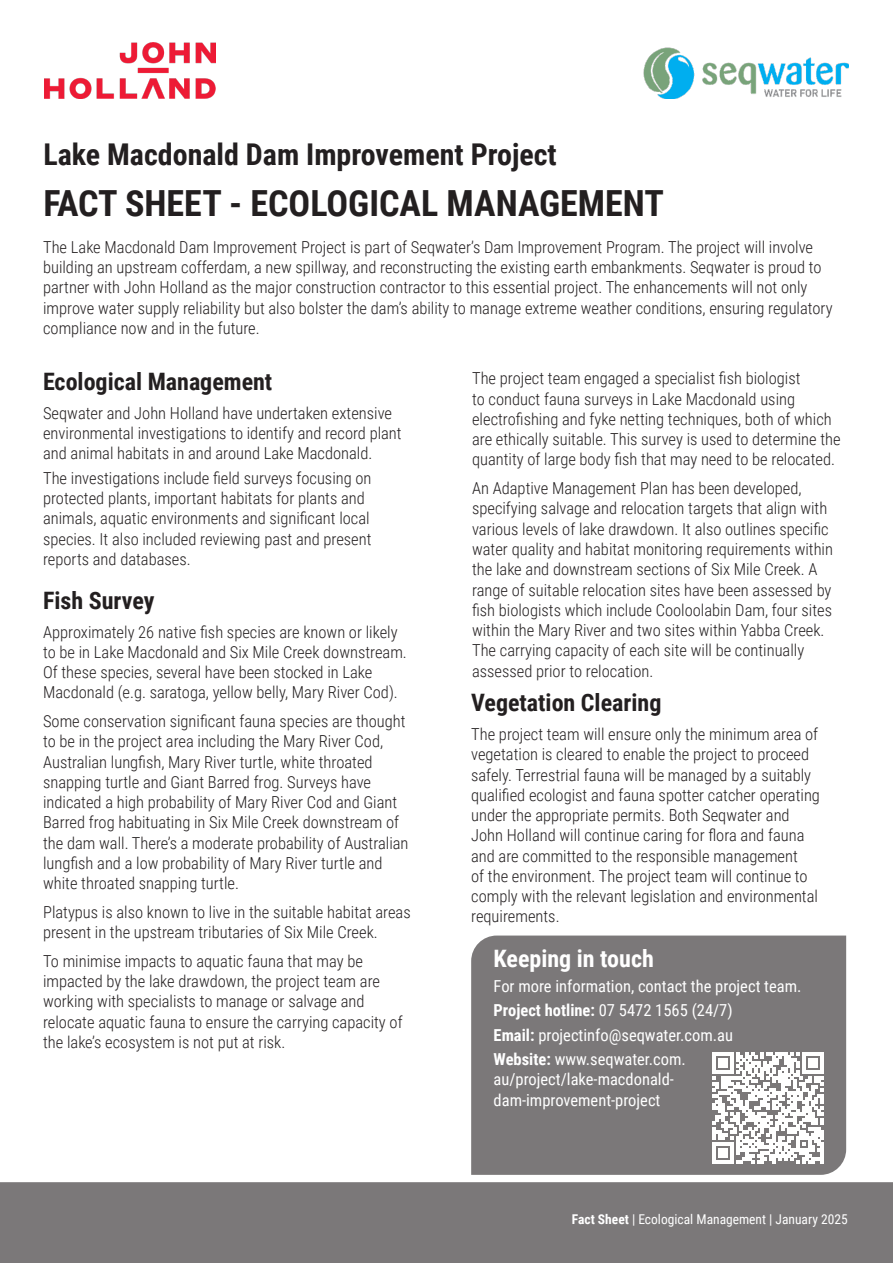
<style>
.page{position:relative;width:893px;height:1263px;background:#fff}
.page>*{position:absolute;margin:0;border:0;box-sizing:border-box;transform-origin:0 0}
.Body_bullets{font:700 36px "Roboto Condensed";color:#231f20}
.Body_bullets-2{font:700 30px "Roboto Condensed";color:#231f20}
.Body_bullets-3{font:700 24px "Roboto Condensed";color:#231f20}
.Body_bullets-4{font:700 24px "Roboto Condensed";color:#fff}
.Body_bullets-5{font:300 16.5px/20.2px "Roboto Condensed";color:#231f20}
.Body_bullets-6{font:16.5px/20.2px "Roboto Condensed";color:#fff}
.t1{font:13.5px "Roboto Condensed";color:#fff}
.s1{font-weight:700}
</style>
<div class="page">
<div style="left:0;top:1182px;width:893px;height:81px;background:#7b7879"></div>
<img style="left:45px;top:43px;width:170px;height:56px">
<img style="left:643px;top:47px;width:205px;height:52px">
<div style="left:471px;top:935px;width:375px;height:240px;background:#7b7879"></div>
<svg style="left:712px;top:1052px;width:111px;height:111px"></svg>
<hr style="left:820px;top:1142px;width:3px;height:21px;background:#fff">
<p class="Body_bullets-2" style="left:43px;top:134px;width:515px">Lake Macdonald Dam Improvement Project</p>
<p class="Body_bullets" style="left:43px;top:178px;width:622px">FACT SHEET - ECOLOGICAL MANAGEMENT</p>
<p class="Body_bullets-5" style="left:43px;top:236px;width:791px">The Lake Macdonald Dam Improvement Project is part of Seqwater’s Dam Improvement Program. The project will involve building an upstream cofferdam, a new spillway, and reconstructing the existing earth embankments. Seqwater is proud to partner with John Holland as the major construction contractor to this essential project. The enhancements will not only improve water supply reliability but also bolster the dam’s ability to manage extreme weather conditions, ensuring regulatory compliance now and in the future.</p>
<p class="Body_bullets-3" style="left:43px;top:365px;width:231px">Ecological Management</p>
<p class="Body_bullets-5" style="left:43px;top:402px;width:360px">Seqwater and John Holland have undertaken extensive environmental investigations to identify and record plant and animal habitats in and around Lake Macdonald.</p>
<p class="Body_bullets-5" style="left:43px;top:467px;width:330px">The investigations include field surveys focusing on protected plants, important habitats for plants and animals, aquatic environments and significant local species. It also included reviewing past and present reports and databases.</p>
<p class="Body_bullets-3" style="left:43px;top:583px;width:113px">Fish Survey</p>
<p class="Body_bullets-5" style="left:43px;top:621px;width:365px">Approximately 26 native fish species are known or likely to be in Lake Macdonald and Six Mile Creek downstream.<br>Of these species, several have been stocked in Lake Macdonald (e.g. saratoga, yellow belly, Mary River Cod).</p>
<p class="Body_bullets-5" style="left:43px;top:710px;width:367px">Some conservation significant fauna species are thought to be in the project area including the Mary River Cod, Australian lungfish, Mary River turtle, white throated snapping turtle and Giant Barred frog. Surveys have indicated a high probability of Mary River Cod and Giant Barred frog habituating in Six Mile Creek downstream of the dam wall. There’s a moderate probability of Australian lungfish and a low probability of Mary River turtle and white throated snapping turtle.</p>
<p class="Body_bullets-5" style="left:43px;top:901px;width:369px">Platypus is also known to live in the suitable habitat areas present in the upstream tributaries of Six Mile Creek.</p>
<p class="Body_bullets-5" style="left:43px;top:950px;width:361px">To minimise impacts to aquatic fauna that may be impacted by the lake drawdown, the project team are working with specialists to manage or salvage and relocate aquatic fauna to ensure the carrying capacity of the lake’s ecosystem is not put at risk.</p>
<p class="Body_bullets-5" style="left:472px;top:368px;width:370px">The project team engaged a specialist fish biologist<br>to conduct fauna surveys in Lake Macdonald using electrofishing and fyke netting techniques, both of which are ethically suitable. This survey is used to determine the quantity of large body fish that may need to be relocated.</p>
<p class="Body_bullets-5" style="left:472px;top:478px;width:362px">An Adaptive Management Plan has been developed, specifying salvage and relocation targets that align with various levels of lake drawdown. It also outlines specific water quality and habitat monitoring requirements within the lake and downstream sections of Six Mile Creek. A range of suitable relocation sites have been assessed by fish biologists which include Cooloolabin Dam, four sites within the Mary River and two sites within Yabba Creek.<br>The carrying capacity of each site will be continually assessed prior to relocation.</p>
<p class="Body_bullets-3" style="left:471px;top:686px;width:192px">Vegetation Clearing</p>
<p class="Body_bullets-5" style="left:471px;top:723px;width:350px">The project team will ensure only the minimum area of vegetation is cleared to enable the project to proceed safely. Terrestrial fauna will be managed by a suitably qualified ecologist and fauna spotter catcher operating under the appropriate permits. Both Seqwater and John Holland will continue caring for flora and fauna and are committed to the responsible management<br>of the environment. The project team will continue to comply with the relevant legislation and environmental requirements.</p>
<p class="Body_bullets-4" style="left:494px;top:942px;width:162px">Keeping in touch</p>
<p class="Body_bullets-6" style="left:494px;top:975px;width:309px">For more information, contact the project team.</p>
<p class="Body_bullets-6" style="left:494px;top:999px;width:241px"><span class="s1">Project hotline:</span> 07 5472 1565 (24/7)</p>
<p class="Body_bullets-6" style="left:494px;top:1024px;width:241px"><span class="s1">Email:</span> projectinfo@seqwater.com.au</p>
<p class="Body_bullets-6" style="left:494px;top:1048px;width:194px"><span class="s1">Website:</span> www.seqwater.com. au/project/lake-macdonald&shy;dam-improvement-project</p>
<p class="t1" style="left:572px;top:1210px;width:277px"><span class="s1">Fact Sheet</span> | Ecological Management | January 2025</p>
</div>
